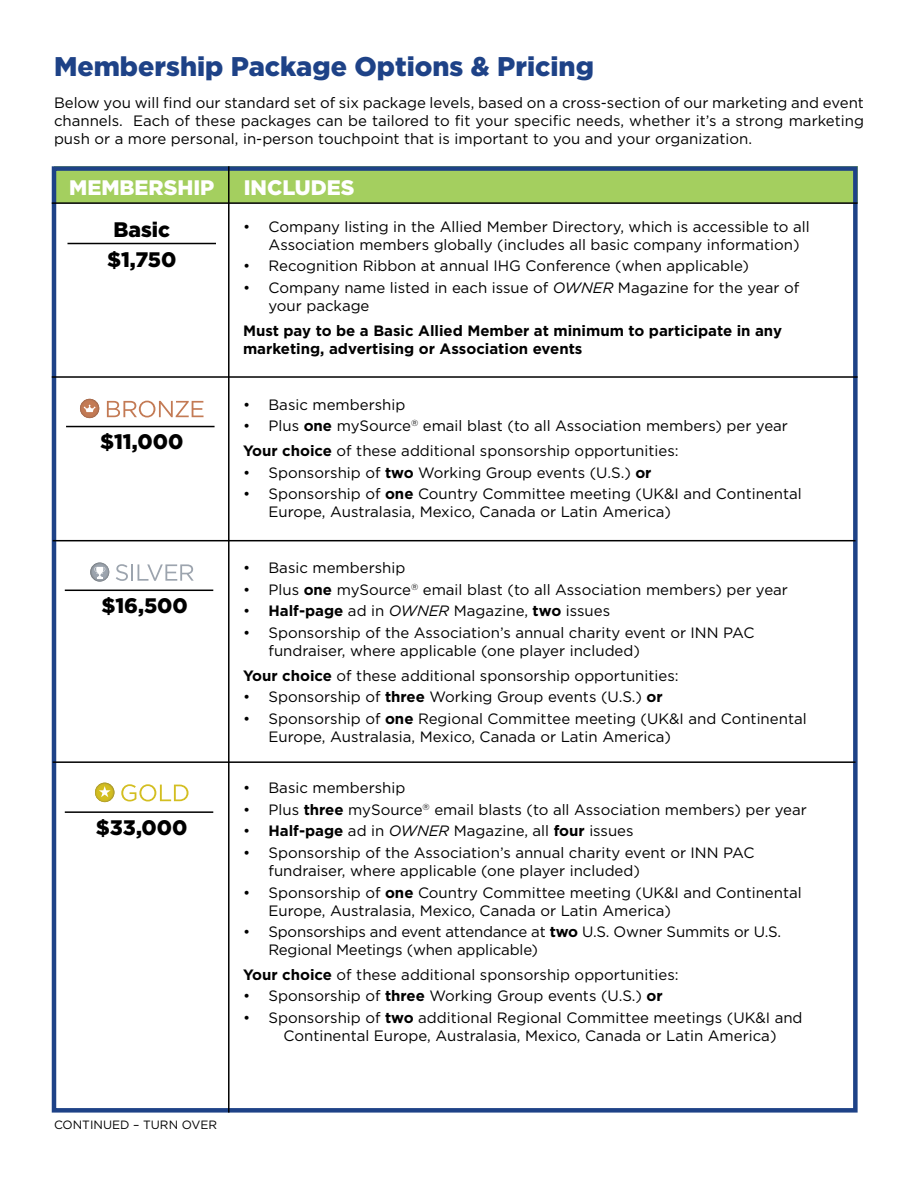
<style>
.page{position:relative;width:918px;height:1188px;background:#fff}
.page>*{position:absolute;margin:0;border:0;box-sizing:border-box;transform-origin:0 0}
.t1{font:900 27px "Gotham";color:#1e4287}
.t2{font:900 21px/30px "Gotham";color:#000;text-align:center}
.t3{font:900 21px "Gotham";color:#fff}
.t4{font:15px/18px "Gotham";color:#000}
.t5{font:700 15px/18px "Gotham";color:#000}
.t6{font:12px "Gotham";color:#000}
.s1{font-style:italic}
.s2{font-weight:700}
</style>
<div class="page">
<div style="left:54px;top:166px;width:804px;height:37px;background:#a4cf5f"></div>
<div style="left:52px;top:166px;width:806px;height:947px;border:4px solid #1e4287"></div>
<img style="left:90px;top:563px;width:19px;height:19px;border-radius:10px">
<svg style="left:116px;top:564px;width:78px;height:17px"></svg>
<svg style="left:94px;top:567px;width:11px;height:12px"></svg>
<img style="left:95px;top:783px;width:19px;height:19px;border-radius:10px">
<svg style="left:121px;top:784px;width:68px;height:17px"></svg>
<svg style="left:99px;top:786px;width:12px;height:11px"></svg>
<img style="left:80px;top:399px;width:19px;height:19px;border-radius:10px">
<svg style="left:107px;top:401px;width:97px;height:16px"></svg>
<svg style="left:84px;top:405px;width:11px;height:7px"></svg>
<hr style="left:52px;top:202px;width:806px;height:2px;background:#000">
<hr style="left:52px;top:376px;width:806px;height:2px;background:#000">
<hr style="left:53px;top:540px;width:803px;height:1px;background:#000">
<hr style="left:53px;top:761px;width:803px;height:2px;background:#000">
<hr style="left:228px;top:166px;width:2px;height:947px;background:#000">
<hr style="left:68px;top:243px;width:148px;height:1px;background:#000">
<hr style="left:66px;top:426px;width:149px;height:1px;background:#000">
<hr style="left:65px;top:590px;width:148px;height:1px;background:#000">
<hr style="left:65px;top:811px;width:148px;height:2px;background:#000">
<h1 class="t1" style="left:54px;top:51px;width:541px">Membership Package Options &amp; Pricing</h1>
<p class="t4" style="left:54px;top:93px;width:811px;text-align:justify">Below you will find our standard set of six package levels, based on a cross-section of our marketing and event channels. Each of these packages can be tailored to fit your specific needs, whether it’s a strong marketing push or a more personal, in-person touchpoint that is important to you and your organization.</p>
<h2 class="t3" style="left:69px;top:175px;width:147px">MEMBERSHIP</h2>
<h2 class="t3" style="left:244px;top:175px;width:112px">INCLUDES</h2>
<h2 class="t2" style="left:107px;top:214px;width:71px">Basic $1,750</h2>
<h2 class="t2" style="left:100px;top:426px;width:85px">$11,000</h2>
<h2 class="t2" style="left:101px;top:590px;width:88px">$16,500</h2>
<h2 class="t2" style="left:96px;top:812px;width:93px">$33,000</h2>
<p class="t4" style="left:268px;top:217px;width:543px;text-indent:-26px">• Company listing in the Allied Member Directory, which is accessible to all<br>Association members globally (includes all basic company information)</p>
<p class="t4" style="left:243px;top:257px;width:508px">• Recognition Ribbon at annual IHG Conference (when applicable)</p>
<p class="t4" style="left:268px;top:278px;width:532px;text-indent:-26px">• Company name listed in each issue of <span class="s1">OWNER</span> Magazine for the year of your package</p>
<p class="t5" style="left:243px;top:321px;width:541px">Must pay to be a Basic Allied Member at minimum to participate in any marketing, advertising or Association events</p>
<p class="t4" style="left:243px;top:395px;width:164px">• Basic membership</p>
<p class="t4" style="left:243px;top:413px;width:546px;line-height:24.8px">• Plus <span class="s2">one</span> mySource<sup>®</sup> email blast (to all Association members) per year<br><span class="s2">Your choice</span> of these additional sponsorship opportunities:</p>
<p class="t4" style="left:243px;top:463px;width:410px">• Sponsorship of <span class="s2">two</span> Working Group events (U.S.) <span class="s2">or</span></p>
<p class="t4" style="left:269px;top:485px;width:535px;text-indent:-26px">• Sponsorship of <span class="s2">one</span> Country Committee meeting (UK&amp;I and Continental<br>Europe, Australasia, Mexico, Canada or Latin America)</p>
<p class="t4" style="left:243px;top:559px;width:164px">• Basic membership</p>
<p class="t4" style="left:243px;top:580px;width:546px">• Plus <span class="s2">one</span> mySource<sup>®</sup> email blast (to all Association members) per year</p>
<p class="t4" style="left:243px;top:602px;width:369px">• <span class="s2">Half-page</span> ad in <span class="s1">OWNER</span> Magazine, <span class="s2">two</span> issues</p>
<p class="t4" style="left:269px;top:623px;width:487px;text-indent:-26px">• Sponsorship of the Association’s annual charity event or INN PAC fundraiser, where applicable (one player included)</p>
<p class="t4" style="left:243px;top:666px;width:437px"><span class="s2">Your choice</span> of these additional sponsorship opportunities:</p>
<p class="t4" style="left:243px;top:688px;width:421px">• Sponsorship of <span class="s2">three</span> Working Group events (U.S.) <span class="s2">or</span></p>
<p class="t4" style="left:269px;top:709px;width:540px;text-indent:-26px">• Sponsorship of <span class="s2">one</span> Regional Committee meeting (UK&amp;I and Continental<br>Europe, Australasia, Mexico, Canada or Latin America)</p>
<p class="t4" style="left:243px;top:779px;width:164px">• Basic membership</p>
<p class="t4" style="left:243px;top:800px;width:565px">• Plus <span class="s2">three</span> mySource<sup>®</sup> email blasts (to all Association members) per year</p>
<p class="t4" style="left:243px;top:822px;width:392px">• <span class="s2">Half-page</span> ad in <span class="s1">OWNER</span> Magazine, all <span class="s2">four</span> issues</p>
<p class="t4" style="left:269px;top:843px;width:487px;text-indent:-26px">• Sponsorship of the Association’s annual charity event or INN PAC fundraiser, where applicable (one player included)</p>
<p class="t4" style="left:269px;top:883px;width:535px;text-indent:-26px">• Sponsorship of <span class="s2">one</span> Country Committee meeting (UK&amp;I and Continental<br>Europe, Australasia, Mexico, Canada or Latin America)</p>
<p class="t4" style="left:269px;top:922px;width:514px;text-indent:-26px">• Sponsorships and event attendance at <span class="s2">two</span> U.S. Owner Summits or U.S.<br>Regional Meetings (when applicable)</p>
<p class="t4" style="left:243px;top:965px;width:437px"><span class="s2">Your choice</span> of these additional sponsorship opportunities:</p>
<p class="t4" style="left:243px;top:987px;width:421px">• Sponsorship of <span class="s2">three</span> Working Group events (U.S.) <span class="s2">or</span></p>
<p class="t4" style="left:284px;top:1008px;width:521px;text-indent:-40px">• Sponsorship of <span class="s2">two</span> additional Regional Committee meetings (UK&amp;I and<br>Continental Europe, Australasia, Mexico, Canada or Latin America)</p>
<p class="t6" style="left:54px;top:1118px;width:165px">CONTINUED – TURN OVER</p>
</div>
